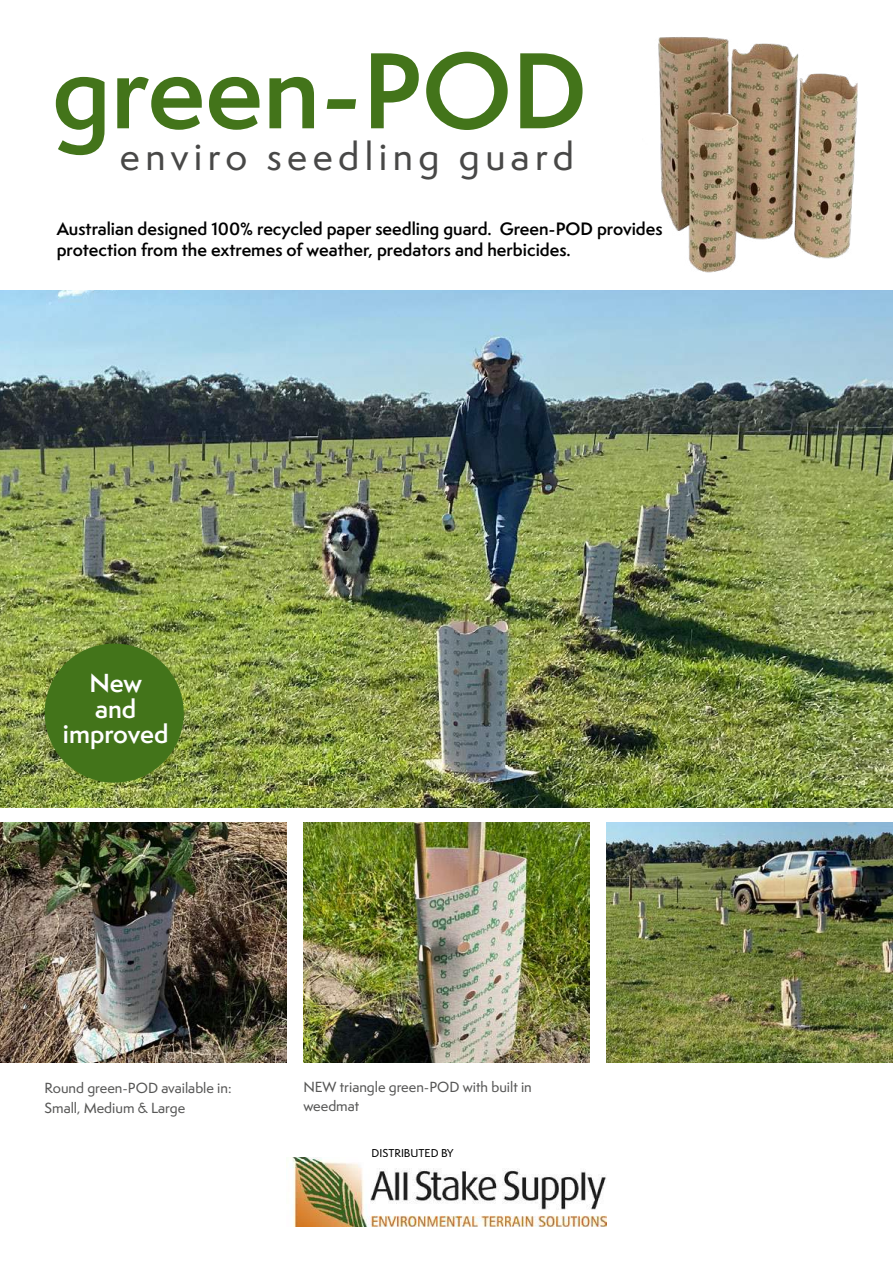
<style>
.page{position:relative;width:893px;height:1263px;background:#fff}
.page>*{position:absolute;margin:0;border:0;box-sizing:border-box;transform-origin:0 0}
.t1{font:600 99px "Semplicita Pro";color:#43741a}
.t2{font:500 36px "Semplicita Pro";letter-spacing:.15em;color:#484847}
.t3{font:600 24px/25.5px "Semplicita Pro";color:#fff;text-align:center}
.t4{font:600 16.5px/21px "Semplicita Pro";color:#000}
.t5{font:500 13.5px/19.5px "Semplicita Pro";color:#565655}
.t6{font:500 10.5px "Semplicita Pro";color:#000}
</style>
<div class="page">
<img style="left:0;top:290px;width:893px;height:517px">
<img style="left:303px;top:822px;width:287px;height:241px">
<img style="left:607px;top:822px;width:286px;height:241px">
<img style="left:0;top:822px;width:286px;height:241px">
<svg style="left:39px;top:638px;width:150px;height:150px;background:#5a8029"></svg>
<img style="left:292px;top:1158px;width:315px;height:68px">
<img style="left:658px;top:37px;width:200px;height:236px">
<h1 class="t1" style="left:52px;top:47px;width:536px">green-POD</h1>
<h2 class="t2" style="left:120px;top:140px;width:456px">enviro seedling guard</h2>
<p class="t4" style="left:57px;top:220px;width:607px">Australian designed 100% recycled paper seedling guard. Green-POD provides protection from the extremes of weather, predators and herbicides.</p>
<h3 class="t3" style="left:63px;top:673px;width:107px">New<br>and improved</h3>
<p class="t5" style="left:45px;top:1080px;width:188px">Round green-POD available in:<br>Small, Medium &amp; Large</p>
<p class="t5" style="left:303px;top:1078px;width:230px">NEW triangle green-POD with built in weedmat</p>
<p class="t6" style="left:372px;top:1148px;width:83px">DISTRIBUTED BY</p>
</div>
